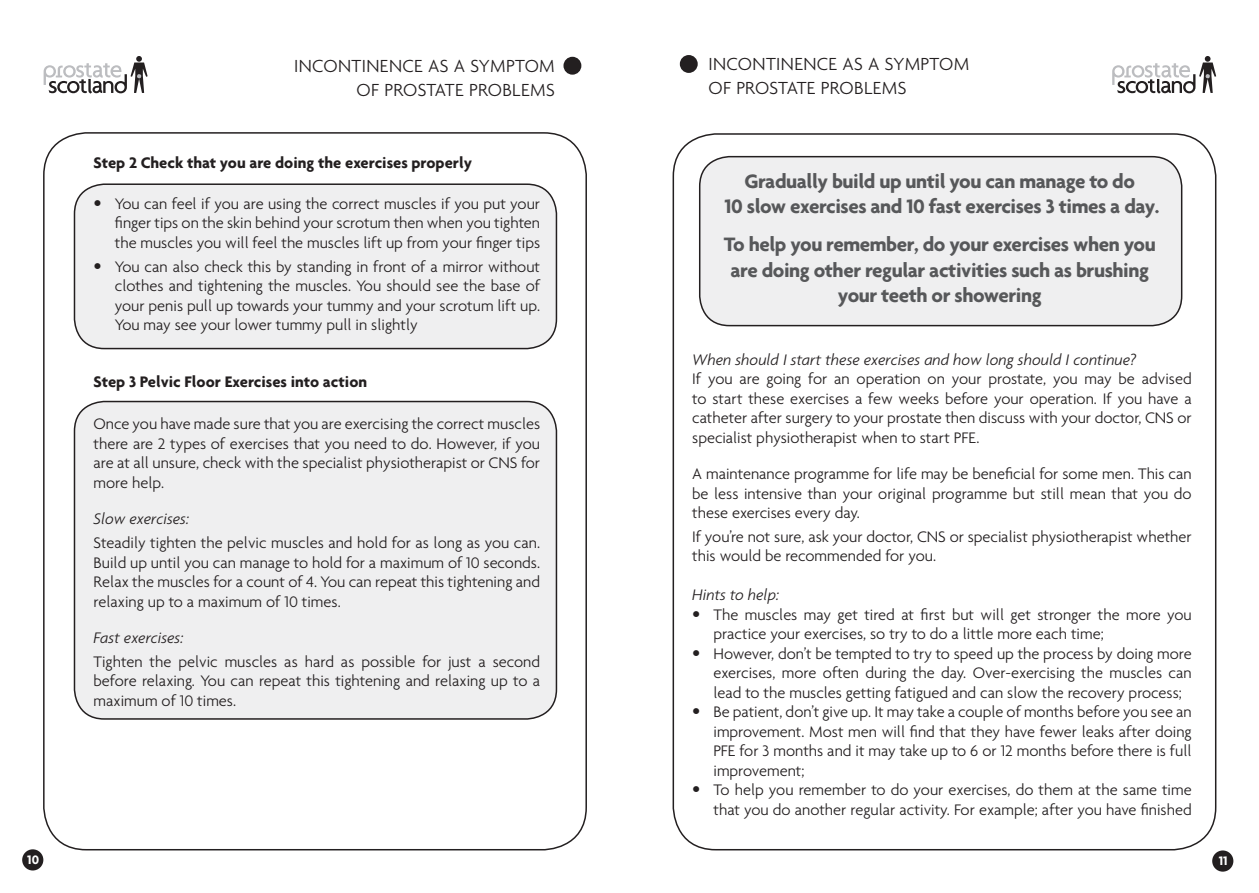
<style>
.page{position:relative;width:1259px;height:893px;background:#fff}
.page>*{position:absolute;margin:0;border:0;box-sizing:border-box;transform-origin:0 0}
.List_Paragraph{font:700 21px/25.5px "Agenda";letter-spacing:-.02em;color:#57585a;text-align:center}
.t1{font:300 18.9px/24px "Agenda";letter-spacing:.02em;color:#231f20;text-align:right}
.t2{font:300 16.5px/19.5px "Agenda";color:#231f20;text-align:justify}
.t3{font:italic 300 16.5px "Agenda";color:#231f20}
.t4{font:700 16.5px "Agenda";color:#231f20}
.t5{font:700 13.2px "Agenda";color:#fff}
.s1{font-family:"Helvetica"}
</style>
<div class="page">
<div style="left:22px;top:849px;width:21px;height:21px;background:#231f20;border-radius:50%"></div>
<div style="left:1212px;top:850px;width:21px;height:22px;background:#231f20;border-radius:50%"></div>
<div style="left:563px;top:57px;width:18px;height:18px;background:#231f20;border-radius:50%"></div>
<div style="left:680px;top:55px;width:17px;height:18px;background:#231f20;border-radius:50%"></div>
<svg style="left:44px;top:56px;width:104px;height:38px"></svg>
<svg style="left:1112px;top:56px;width:104px;height:38px"></svg>
<div style="left:699px;top:157px;width:482px;height:169px;background:#efeff0;border-radius:30px"></div>
<div style="left:699px;top:156px;width:483px;height:170px;border:2px solid #231f20;border-radius:30px"></div>
<div style="left:74px;top:184px;width:482px;height:165px;background:#efeff0;border-radius:30px"></div>
<div style="left:74px;top:183px;width:483px;height:166px;border:2px solid #231f20;border-radius:30px"></div>
<div style="left:74px;top:401px;width:482px;height:318px;background:#efeff0;border-radius:30px"></div>
<div style="left:74px;top:401px;width:483px;height:319px;border:2px solid #231f20;border-radius:30px"></div>
<p class="t1" style="left:294px;top:53px;width:262px">INCONTINENCE AS A SYMPTOM<br>OF PROSTATE PROBLEMS</p>
<p class="t1" style="left:708px;top:52px;width:262px;text-align:left">INCONTINENCE AS A SYMPTOM<br>OF PROSTATE PROBLEMS</p>
<p class="t4" style="left:94px;top:153px;width:380px">Step 2 Check that you are doing the exercises properly</p>
<p class="t2" style="left:115px;top:194px;width:427px;text-indent:-21px"><span class="s1">•</span> You can feel if you are using the correct muscles if you put your finger tips on the skin behind your scrotum then when you tighten the muscles you will feel the muscles lift up from your finger tips</p>
<p class="t2" style="left:115px;top:256px;width:427px;text-indent:-21px"><span class="s1">•</span> You can also check this by standing in front of a mirror without clothes and tightening the muscles. You should see the base of your penis pull up towards your tummy and your scrotum lift up.<br>You may see your lower tummy pull in slightly</p>
<p class="t4" style="left:94px;top:372px;width:275px">Step 3 Pelvic Floor Exercises into action</p>
<p class="t2" style="left:94px;top:414px;width:448px">Once you have made sure that you are exercising the correct muscles there are 2 types of exercises that you need to do. However, if you are at all unsure, check with the specialist physiotherapist or CNS for more help.</p>
<p class="t3" style="left:94px;top:509px;width:97px">Slow exercises:</p>
<p class="t2" style="left:94px;top:533px;width:448px">Steadily tighten the pelvic muscles and hold for as long as you can.<br>Build up until you can manage to hold for a maximum of 10 seconds.<br>Relax the muscles for a count of 4. You can repeat this tightening and relaxing up to a maximum of 10 times.</p>
<p class="t3" style="left:94px;top:628px;width:91px">Fast exercises:</p>
<p class="t2" style="left:94px;top:652px;width:448px">Tighten the pelvic muscles as hard as possible for just a second before relaxing. You can repeat this tightening and relaxing up to a maximum of 10 times.</p>
<p class="List_Paragraph" style="left:744px;top:168px;width:392px">Gradually build up until you can manage to do</p>
<p class="List_Paragraph" style="left:724px;top:193px;width:436px">10 slow exercises and 10 fast exercises 3 times a day.</p>
<p class="List_Paragraph" style="left:724px;top:231px;width:433px">To help you remember, do your exercises when you are doing other regular activities such as brushing your teeth or showering</p>
<p class="t3" style="left:692px;top:350px;width:445px">When should I start these exercises and how long should I continue?</p>
<p class="t2" style="left:692px;top:369px;width:501px">If you are going for an operation on your prostate, you may be advised to start these exercises a few weeks before your operation. If you have a catheter after surgery to your prostate then discuss with your doctor, CNS or specialist physiotherapist when to start PFE.</p>
<p class="t2" style="left:692px;top:464px;width:501px">A maintenance programme for life may be beneficial for some men. This can be less intensive than your original programme but still mean that you do these exercises every day.</p>
<p class="t2" style="left:692px;top:526px;width:501px">If you’re not sure, ask your doctor, CNS or specialist physiotherapist whether this would be recommended for you.</p>
<p class="t3" style="left:692px;top:585px;width:88px">Hints to help:</p>
<p class="t2" style="left:713px;top:604px;width:480px;text-indent:-21px"><span class="s1">•</span> The muscles may get tired at first but will get stronger the more you practice your exercises, so try to do a little more each time;</p>
<p class="t2" style="left:713px;top:643px;width:480px;text-indent:-21px"><span class="s1">•</span> However, don’t be tempted to try to speed up the process by doing more exercises, more often during the day. Over-exercising the muscles can lead to the muscles getting fatigued and can slow the recovery process;</p>
<p class="t2" style="left:713px;top:702px;width:480px;text-indent:-21px"><span class="s1">•</span> Be patient, don’t give up. It may take a couple of months before you see an improvement. Most men will find that they have fewer leaks after doing PFE for 3 months and it may take up to 6 or 12 months before there is full improvement;</p>
<p class="t2" style="left:692px;top:780px;width:501px;text-align:right"><span class="s1">•</span> To help you remember to do your exercises, do them at the same time that you do another regular activity. For example; after you have finished</p>
<p class="t5" style="left:27px;top:852px;width:13px">10</p>
<p class="t5" style="left:1218px;top:853px;width:11px">11</p>
</div>
